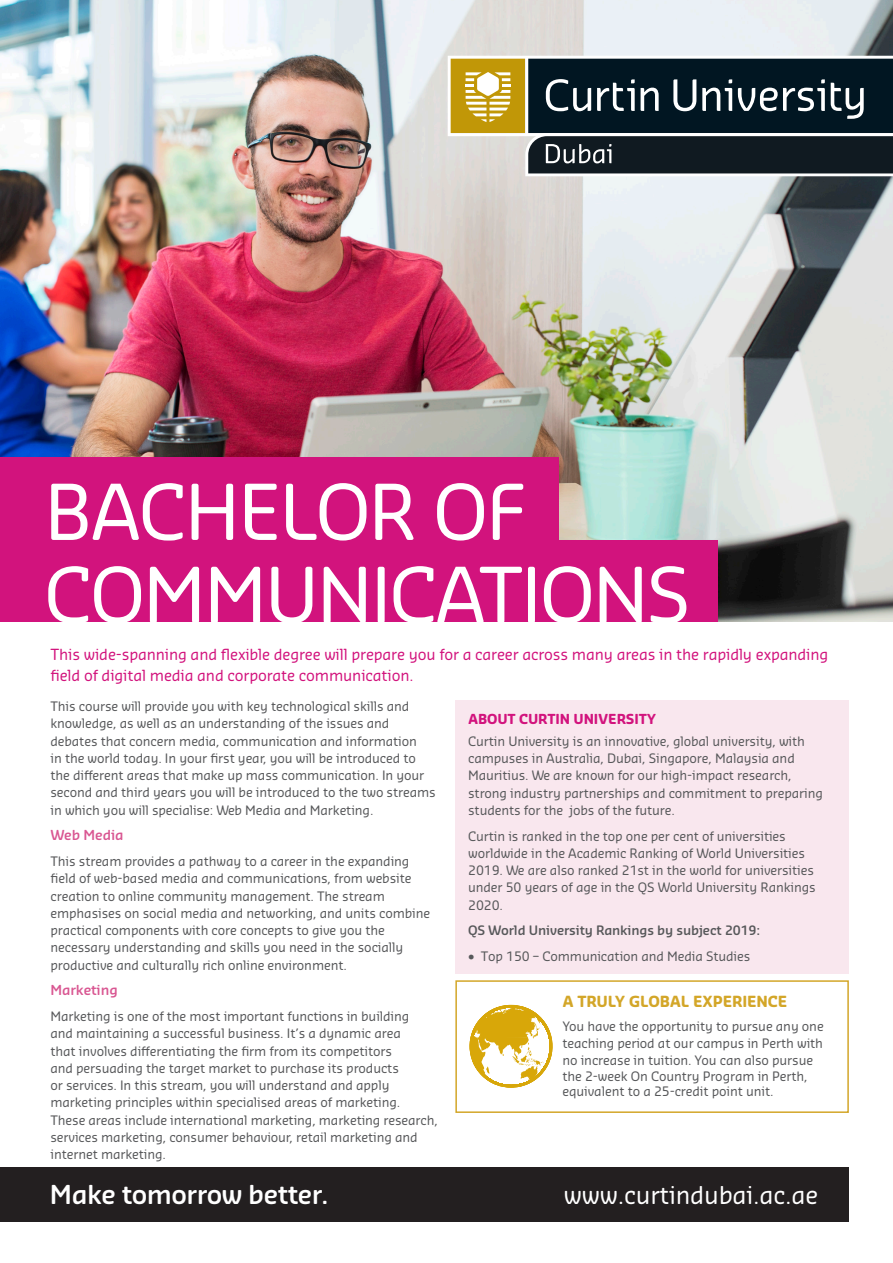
<style>
.page{position:relative;width:893px;height:1263px;background:#fff}
.page>*{position:absolute;margin:0;border:0;box-sizing:border-box;transform-origin:0 0}
.Heading_1{font:75px/83.1px "Sansa Soft Pro";letter-spacing:-.03em;color:#fff}
.t1{font:600 25.5px "Sansa Soft Pro";letter-spacing:-.02em;color:#fff}
.URL{font:24px "Sansa Soft Pro";letter-spacing:-.01em;color:#fff}
.P_intro_Bold{font:15px/21px "Sansa Soft Pro";letter-spacing:-.01em;color:#d2127c}
.t2{font:700 15px "Sansa Soft Pro";letter-spacing:-.01em;color:#d3a628}
.Heading_4{font:700 13.5px "Sansa Soft Pro";letter-spacing:-.01em;color:#d2137d}
.t3{font:600 13.5px "Sansa Soft Pro";letter-spacing:-.01em;color:#d95792}
.Paragraph{font:12.75px/17.2px "Sansa Soft Pro";letter-spacing:-.01em;color:#57585a}
.Paragraph-2{font:600 12.75px "Sansa Soft Pro";letter-spacing:-.01em;color:#57585a}
</style>
<div class="page">
<img style="left:0;top:0;width:893px;height:621px">
<div style="left:0;top:1167px;width:848px;height:54px;background:#231f20"></div>
<div style="left:0;top:457px;width:559px;height:83px;background:#d2137d"></div>
<div style="left:0;top:540px;width:717px;height:81px;background:#d2137d"></div>
<svg style="left:448px;top:56px;width:445px;height:120px;background:#49514c"></svg>
<div style="left:455px;top:701px;width:394px;height:273px;background:#f9e7ee"></div>
<div style="left:455px;top:980px;width:394px;height:133px;border:2px solid #d3a628"></div>
<svg style="left:469px;top:1005px;width:84px;height:83px"></svg>
<p class="Heading_1" style="left:44px;top:468px;width:648px">BACHELOR OF<br>COMMUNICATIONS</p>
<p class="P_intro_Bold" style="left:50px;top:643px;width:779px">This wide-spanning and flexible degree will prepare you for a career across many areas in the rapidly expanding field of digital media and corporate communication.</p>
<p class="Paragraph" style="left:50px;top:697px;width:387px">This course will provide you with key technological skills and knowledge, as well as an understanding of the issues and debates that concern media, communication and information<br>in the world today. In your first year, you will be introduced to the different areas that make up mass communication. In your second and third years you will be introduced to the two streams in which you will specialise: Web Media and Marketing.</p>
<p class="t3" style="left:50px;top:826px;width:75px">Web Media</p>
<p class="Paragraph" style="left:50px;top:852px;width:381px">This stream provides a pathway to a career in the expanding field of web-based media and communications, from website creation to online community management. The stream emphasises on social media and networking, and units combine practical components with core concepts to give you the necessary understanding and skills you need in the socially productive and culturally rich online environment.</p>
<p class="t3" style="left:50px;top:981px;width:69px">Marketing</p>
<p class="Paragraph" style="left:50px;top:1007px;width:389px">Marketing is one of the most important functions in building<br>and maintaining a successful business. It’s a dynamic area<br>that involves differentiating the firm from its competitors<br>and persuading the target market to purchase its products<br>or services. In this stream, you will understand and apply marketing principles within specialised areas of marketing.<br>These areas include international marketing, marketing research, services marketing, consumer behaviour, retail marketing and internet marketing.</p>
<p class="t1" style="left:50px;top:1177px;width:280px">Make tomorrow better.</p>
<p class="URL" style="left:564px;top:1179px;width:256px">www.curtindubai.ac.ae</p>
<p class="Heading_4" style="left:468px;top:710px;width:190px">ABOUT CURTIN UNIVERSITY</p>
<p class="Paragraph" style="left:468px;top:732px;width:356px">Curtin University is an innovative, global university, with campuses in Australia, Dubai, Singapore, Malaysia and Mauritius. We are known for our high-impact research, strong industry partnerships and commitment to preparing students for the jobs of the future.</p>
<p class="Paragraph" style="left:468px;top:827px;width:349px">Curtin is ranked in the top one per cent of universities worldwide in the Academic Ranking of World Universities 2019. We are also ranked 21st in the world for universities under 50 years of age in the QS World University Rankings 2020.</p>
<p class="Paragraph-2" style="left:468px;top:922px;width:293px">QS World University Rankings by subject 2019:</p>
<p class="Paragraph" style="left:468px;top:947px;width:284px">• Top 150 – Communication and Media Studies</p>
<p class="t2" style="left:562px;top:992px;width:227px">A TRULY GLOBAL EXPERIENCE</p>
<p class="Paragraph" style="left:562px;top:1017px;width:263px;text-align:justify">You have the opportunity to pursue any one teaching period at our campus in Perth with no increase in tuition. You can also pursue</p>
<p class="Paragraph" style="left:562px;top:1068px;width:247px;line-height:15.3px">the 2-week On Country Program in Perth, equivalent to a 25-credit point unit.</p>
</div>
